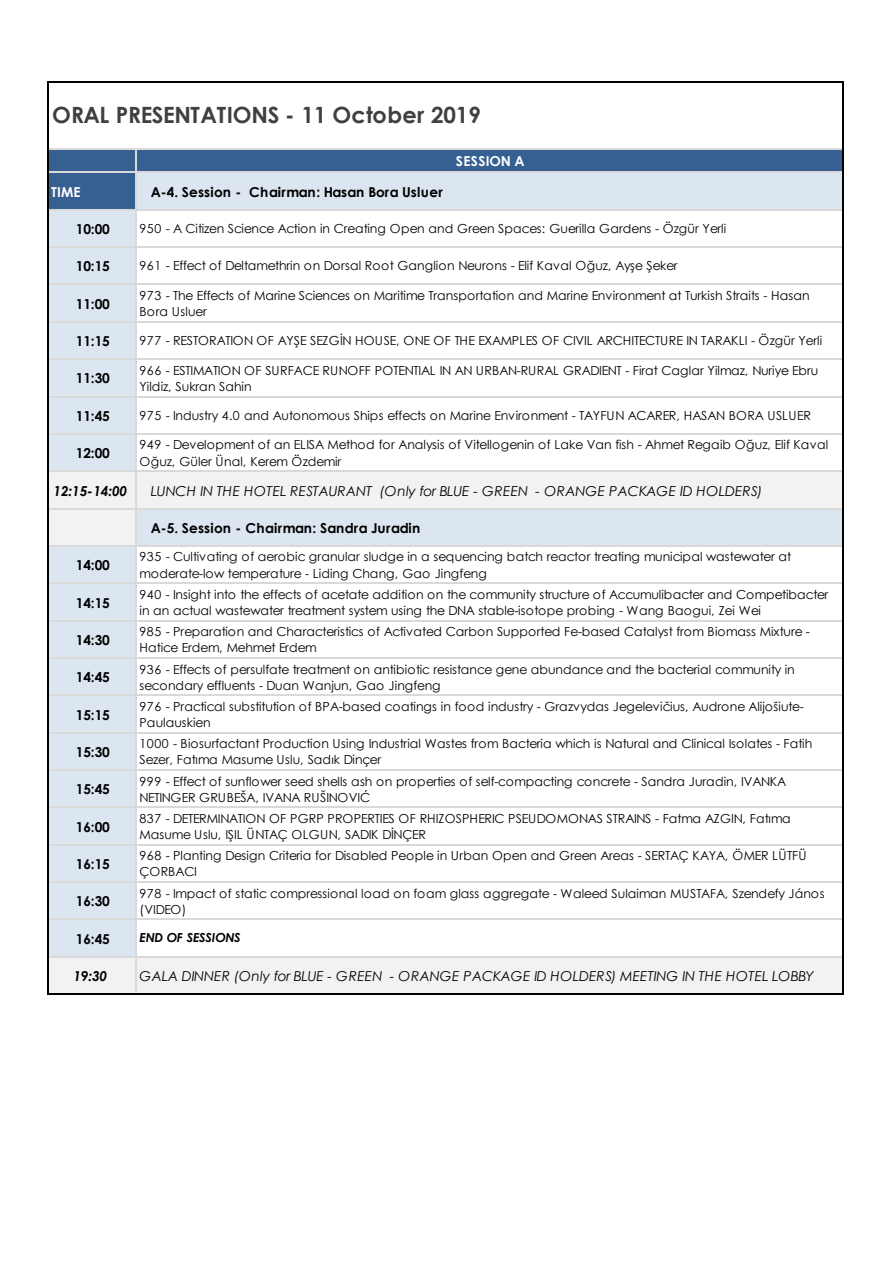
<style>
.page{position:relative;width:893px;height:1263px;background:#fff}
.page>*{position:absolute;margin:0;border:0;box-sizing:border-box;transform-origin:0 0}
.t1{font:700 22.35px "Century Gothic";letter-spacing:-.005em;color:#404040}
.t2{font:italic 13.65px "Century Gothic";letter-spacing:.005em;color:#000}
.t3{font:700 13.65px "Century Gothic";letter-spacing:-.015em;color:#000}
.t4{font:700 13.65px "Century Gothic";letter-spacing:.015em;color:#000}
.t5{font:700 13.65px "Century Gothic";letter-spacing:.02em;color:#000}
.t6{font:italic 700 13.65px "Century Gothic";letter-spacing:-.015em;color:#000}
.t7{font:700 13.65px "Century Gothic";letter-spacing:.025em;color:#fff}
.t8{font:12.45px/16.2px "Century Gothic";color:#000}
.t9{font:italic 700 12.45px "Century Gothic";letter-spacing:-.02em;color:#000}
</style>
<div class="page">
<div style="left:49px;top:148px;width:793px;height:25px;background:#366092"></div>
<div style="left:49px;top:172px;width:88px;height:38px;background:#366092"></div>
<div style="left:136px;top:172px;width:706px;height:38px;background:#dce6f1"></div>
<div style="left:49px;top:209px;width:88px;height:263px;background:#dce6f1"></div>
<div style="left:49px;top:471px;width:793px;height:38px;background:#f2f2f2"></div>
<div style="left:49px;top:508px;width:88px;height:39px;background:#f2f2f2"></div>
<div style="left:136px;top:508px;width:706px;height:39px;background:#dce6f1"></div>
<div style="left:49px;top:545px;width:88px;height:412px;background:#dce6f1"></div>
<div style="left:49px;top:956px;width:793px;height:38px;background:#f2f2f2"></div>
<hr style="left:49px;top:82px;width:1px;height:66px;background:#000">
<hr style="left:49px;top:172px;width:1px;height:823px;background:#d9d9d9">
<hr style="left:136px;top:149px;width:1px;height:846px;background:#d9d9d9">
<hr style="left:49px;top:82px;width:794px;height:1px;background:#000">
<hr style="left:49px;top:148px;width:794px;height:1px;background:#d9d9d9">
<hr style="left:49px;top:172px;width:794px;height:1px;background:#d9d9d9">
<hr style="left:49px;top:209px;width:794px;height:1px;background:#d9d9d9">
<hr style="left:49px;top:247px;width:794px;height:1px;background:#d9d9d9">
<hr style="left:49px;top:284px;width:794px;height:1px;background:#d9d9d9">
<hr style="left:49px;top:321px;width:794px;height:1px;background:#d9d9d9">
<hr style="left:49px;top:359px;width:794px;height:1px;background:#d9d9d9">
<hr style="left:49px;top:396px;width:794px;height:1px;background:#d9d9d9">
<hr style="left:49px;top:433px;width:794px;height:2px;background:#d9d9d9">
<hr style="left:49px;top:471px;width:794px;height:1px;background:#d9d9d9">
<hr style="left:49px;top:508px;width:794px;height:1px;background:#d9d9d9">
<hr style="left:49px;top:545px;width:794px;height:2px;background:#d9d9d9">
<hr style="left:49px;top:583px;width:794px;height:1px;background:#d9d9d9">
<hr style="left:49px;top:620px;width:794px;height:1px;background:#d9d9d9">
<hr style="left:49px;top:657px;width:794px;height:2px;background:#d9d9d9">
<hr style="left:49px;top:695px;width:794px;height:1px;background:#d9d9d9">
<hr style="left:49px;top:732px;width:794px;height:1px;background:#d9d9d9">
<hr style="left:49px;top:769px;width:794px;height:2px;background:#d9d9d9">
<hr style="left:49px;top:807px;width:794px;height:1px;background:#d9d9d9">
<hr style="left:49px;top:844px;width:794px;height:1px;background:#d9d9d9">
<hr style="left:49px;top:881px;width:794px;height:2px;background:#d9d9d9">
<hr style="left:49px;top:919px;width:794px;height:1px;background:#d9d9d9">
<hr style="left:49px;top:956px;width:794px;height:1px;background:#d9d9d9">
<hr style="left:47px;top:81px;width:796px;height:1px;background:#000">
<hr style="left:47px;top:81px;width:2px;height:914px;background:#000">
<hr style="left:47px;top:994px;width:796px;height:1px;background:#000">
<hr style="left:842px;top:81px;width:1px;height:914px;background:#000">
<h1 class="t1" style="left:52px;top:101px;width:430px">ORAL PRESENTATIONS - 11 October 2019</h1>
<p class="t7" style="left:456px;top:152px;width:70px">SESSION A</p>
<p class="t7" style="left:51px;top:183px;width:31px">TIME</p>
<p class="t4" style="left:151px;top:183px;width:293px">A-4. Session - Chairman: Hasan Bora Usluer</p>
<p class="t3" style="left:76px;top:220px;width:35px">10:00</p>
<p class="t8" style="left:139px;top:220px;width:588px">950 - A Citizen Science Action in Creating Open and Green Spaces: Guerilla Gardens - Özgür Yerli</p>
<p class="t3" style="left:76px;top:258px;width:35px">10:15</p>
<p class="t8" style="left:139px;top:257px;width:539px">961 - Effect of Deltamethrin on Dorsal Root Ganglion Neurons - Elif Kaval Oğuz, Ayşe Şeker</p>
<p class="t3" style="left:76px;top:295px;width:35px">11:00</p>
<p class="t8" style="left:139px;top:287px;width:671px">973 - The Effects of Marine Sciences on Maritime Transportation and Marine Environment at Turkish Straits - Hasan<br>Bora Usluer</p>
<p class="t3" style="left:76px;top:332px;width:35px">11:15</p>
<p class="t8" style="left:139px;top:332px;width:684px">977 - RESTORATION OF AYŞE SEZGİN HOUSE, ONE OF THE EXAMPLES OF CIVIL ARCHITECTURE IN TARAKLI - Özgür Yerli</p>
<p class="t3" style="left:76px;top:370px;width:35px">11:30</p>
<p class="t8" style="left:139px;top:362px;width:680px">966 - ESTIMATION OF SURFACE RUNOFF POTENTIAL IN AN URBAN-RURAL GRADIENT - Firat Caglar Yilmaz, Nuriye Ebru<br>Yildiz, Sukran Sahin</p>
<p class="t3" style="left:76px;top:407px;width:35px">11:45</p>
<p class="t8" style="left:139px;top:407px;width:673px">975 - Industry 4.0 and Autonomous Ships effects on Marine Environment - TAYFUN ACARER, HASAN BORA USLUER</p>
<p class="t3" style="left:76px;top:444px;width:35px">12:00</p>
<p class="t8" style="left:139px;top:436px;width:690px">949 - Development of an ELISA Method for Analysis of Vitellogenin of Lake Van fish - Ahmet Regaib Oğuz, Elif Kaval<br>Oğuz, Güler Ünal, Kerem Özdemir</p>
<p class="t6" style="left:54px;top:482px;width:75px">12:15-14:00</p>
<p class="t2" style="left:151px;top:482px;width:613px">LUNCH IN THE HOTEL RESTAURANT (Only for BLUE - GREEN - ORANGE PACKAGE ID HOLDERS)</p>
<p class="t5" style="left:151px;top:519px;width:271px">A-5. Session - Chairman: Sandra Juradin</p>
<p class="t3" style="left:76px;top:556px;width:35px">14:00</p>
<p class="t8" style="left:139px;top:549px;width:653px">935 - Cultivating of aerobic granular sludge in a sequencing batch reactor treating municipal wastewater at moderate-low temperature - Liding Chang, Gao Jingfeng</p>
<p class="t3" style="left:76px;top:594px;width:35px">14:15</p>
<p class="t8" style="left:139px;top:586px;width:690px">940 - Insight into the effects of acetate addition on the community structure of Accumulibacter and Competibacter in an actual wastewater treatment system using the DNA stable-isotope probing - Wang Baogui, Zei Wei</p>
<p class="t3" style="left:76px;top:631px;width:35px">14:30</p>
<p class="t8" style="left:139px;top:623px;width:672px">985 - Preparation and Characteristics of Activated Carbon Supported Fe-based Catalyst from Biomass Mixture -<br>Hatice Erdem, Mehmet Erdem</p>
<p class="t3" style="left:76px;top:669px;width:35px">14:45</p>
<p class="t8" style="left:139px;top:661px;width:656px">936 - Effects of persulfate treatment on antibiotic resistance gene abundance and the bacterial community in secondary effluents - Duan Wanjun, Gao Jingfeng</p>
<p class="t3" style="left:76px;top:706px;width:35px">15:15</p>
<p class="t8" style="left:139px;top:698px;width:665px">976 - Practical substitution of BPA-based coatings in food industry - Grazvydas Jegelevičius, Audrone Alijošiute-<br>Paulauskien</p>
<p class="t3" style="left:76px;top:743px;width:35px">15:30</p>
<p class="t8" style="left:139px;top:735px;width:674px">1000 - Biosurfactant Production Using Industrial Wastes from Bacteria which is Natural and Clinical Isolates - Fatih<br>Sezer, Fatıma Masume Uslu, Sadık Dinçer</p>
<p class="t3" style="left:76px;top:781px;width:35px">15:45</p>
<p class="t8" style="left:139px;top:773px;width:648px">999 - Effect of sunflower seed shells ash on properties of self-compacting concrete - Sandra Juradin, IVANKA<br>NETINGER GRUBEŠA, IVANA RUŠINOVIĆ</p>
<p class="t3" style="left:76px;top:818px;width:35px">16:00</p>
<p class="t8" style="left:139px;top:810px;width:652px">837 - DETERMINATION OF PGRP PROPERTIES OF RHIZOSPHERIC PSEUDOMONAS STRAINS - Fatma AZGIN, Fatıma<br>Masume Uslu, IŞIL ÜNTAÇ OLGUN, SADIK DİNÇER</p>
<p class="t3" style="left:76px;top:855px;width:35px">16:15</p>
<p class="t8" style="left:139px;top:847px;width:668px">968 - Planting Design Criteria for Disabled People in Urban Open and Green Areas - SERTAÇ KAYA, ÖMER LÜTFÜ<br>ÇORBACI</p>
<p class="t3" style="left:76px;top:893px;width:35px">16:30</p>
<p class="t8" style="left:139px;top:885px;width:686px">978 - Impact of static compressional load on foam glass aggregate - Waleed Sulaiman MUSTAFA, Szendefy János (VIDEO)</p>
<p class="t3" style="left:76px;top:930px;width:35px">16:45</p>
<p class="t9" style="left:139px;top:930px;width:103px">END OF SESSIONS</p>
<p class="t6" style="left:73px;top:967px;width:35px">19:30</p>
<p class="t2" style="left:139px;top:967px;width:676px">GALA DINNER (Only for BLUE - GREEN - ORANGE PACKAGE ID HOLDERS) MEETING IN THE HOTEL LOBBY</p>
</div>
